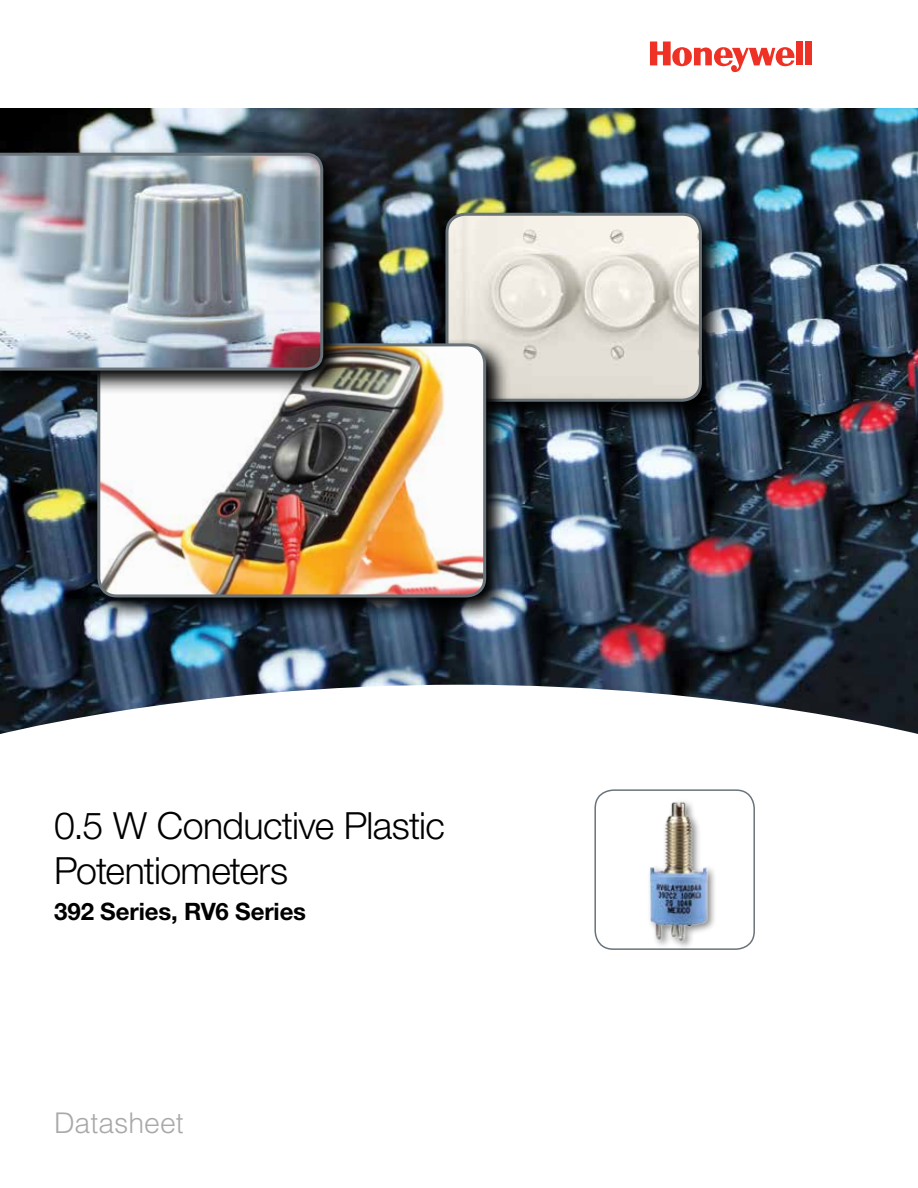
<style>
.page{position:relative;width:918px;height:1188px;background:#fff}
.page>*{position:absolute;margin:0;border:0;box-sizing:border-box;transform-origin:0 0}
.t1{font:300 37.5px/45px "Helvetica Neue LT Std";letter-spacing:-.015em;color:#000}
.t2{font:300 28.5px "Helvetica LT Std";color:#a7a9ac}
.t3{font:700 24px "Helvetica Neue LT Std";letter-spacing:-.005em;color:#000}
</style>
<div class="page">
<img style="left:0;top:109px;width:918px;height:576px">
<img style="left:440px;top:207px;width:287px;height:219px">
<img style="left:447px;top:214px;width:253px;height:186px">
<div style="left:446px;top:213px;width:256px;height:189px;border:3px solid #68737a;border-radius:18px"></div>
<div style="left:796px;top:42px;width:7px;height:23px;background:#ee3124"></div>
<div style="left:805px;top:42px;width:7px;height:23px;background:#ee3124"></div>
<svg style="left:650px;top:42px;width:145px;height:30px"></svg>
<svg style="left:0;top:685px;width:918px;height:265px"></svg>
<img style="left:92px;top:338px;width:419px;height:284px">
<img style="left:99px;top:345px;width:386px;height:251px">
<div style="left:97px;top:343px;width:389px;height:254px;border:3px solid #68737a;border-radius:18px"></div>
<img style="left:0;top:147px;width:348px;height:248px">
<img style="left:0;top:151px;width:325px;height:221px">
<div style="left:595px;top:790px;width:159px;height:159px;background:#fff;border-radius:18px"></div>
<div style="left:594px;top:789px;width:161px;height:161px;border:2px solid #68737a;border-radius:18px"></div>
<div style="left:647px;top:799px;width:70px;height:151px;background:#000;opacity:.5"></div>
<img style="left:647px;top:799px;width:66px;height:148px">
<p class="t1" style="left:54px;top:802px;width:393px">0.5 W Conductive Plastic<br>Potentiometers</p>
<p class="t3" style="left:54px;top:897px;width:254px">392 Series, RV6 Series</p>
<p class="t2" style="left:54px;top:1105px;width:131px">Datasheet</p>
</div>
